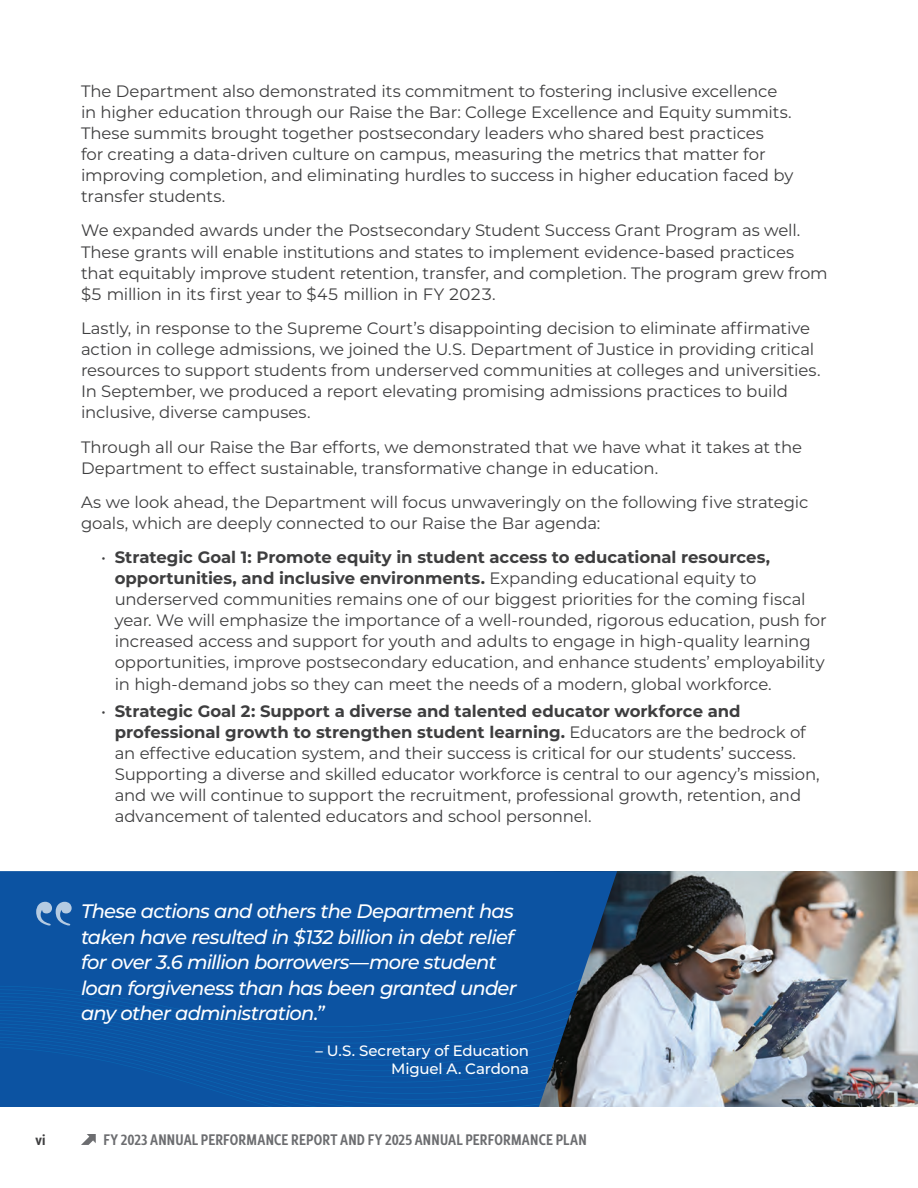
<style>
.page{position:relative;width:918px;height:1188px;background:#fff}
.page>*{position:absolute;margin:0;border:0;box-sizing:border-box;transform-origin:0 0}
.t1{font:italic 500 19.5px/25.5px "Montserrat";letter-spacing:-.04em;color:#fff}
.t2{font:16.5px/21px "Montserrat";letter-spacing:-.01em;color:#3e3e3f}
.t3{font:700 15px "Rival Sans Narrow";letter-spacing:.015em;color:#6c6d70}
.t4{font:500 15px/18px "Montserrat";letter-spacing:-.01em;color:#fff;text-align:right}
.t5{font:700 15px "Rival Sans Narrow";color:#3e3e3f}
.s1{font-weight:700}
</style>
<div class="page">
<svg style="left:81px;top:1134px;width:15px;height:11px"></svg>
<img style="left:617px;top:871px;width:301px;height:236px">
<div style="left:0;top:871px;width:617px;height:33px;background:#0c53a2"></div>
<svg style="left:0;top:904px;width:617px;height:203px;background:#12569f"></svg>
<svg style="left:36px;top:902px;width:36px;height:24px"></svg>
<p class="t2" style="left:81px;top:80px;width:714px">The Department also demonstrated its commitment to fostering inclusive excellence in higher education through our Raise the Bar: College Excellence and Equity summits.<br>These summits brought together postsecondary leaders who shared best practices<br>for creating a data-driven culture on campus, measuring the metrics that matter for improving completion, and eliminating hurdles to success in higher education faced by transfer students.</p>
<p class="t2" style="left:81px;top:220px;width:748px">We expanded awards under the Postsecondary Student Success Grant Program as well.<br>These grants will enable institutions and states to implement evidence-based practices that equitably improve student retention, transfer, and completion. The program grew from $5 million in its first year to $45 million in FY 2023.</p>
<p class="t2" style="left:81px;top:317px;width:741px">Lastly, in response to the Supreme Court’s disappointing decision to eliminate affirmative action in college admissions, we joined the U.S. Department of Justice in providing critical resources to support students from underserved communities at colleges and universities.<br>In September, we produced a report elevating promising admissions practices to build inclusive, diverse campuses.</p>
<p class="t2" style="left:81px;top:436px;width:723px">Through all our Raise the Bar efforts, we demonstrated that we have what it takes at the<br>Department to effect sustainable, transformative change in education.</p>
<p class="t2" style="left:81px;top:491px;width:729px">As we look ahead, the Department will focus unwaveringly on the following five strategic goals, which are deeply connected to our Raise the Bar agenda:</p>
<p class="t2" style="left:115px;top:547px;width:714px;text-indent:-13px">• <span class="s1">Strategic Goal 1: Promote equity in student access to educational resources, opportunities, and inclusive environments.</span> Expanding educational equity to underserved communities remains one of our biggest priorities for the coming fiscal year. We will emphasize the importance of a well-rounded, rigorous education, push for increased access and support for youth and adults to engage in high-quality learning opportunities, improve postsecondary education, and enhance students’ employability in high-demand jobs so they can meet the needs of a modern, global workforce.</p>
<p class="t2" style="left:115px;top:700px;width:707px;text-indent:-13px">• <span class="s1">Strategic Goal 2: Support a diverse and talented educator workforce and professional growth to strengthen student learning.</span> Educators are the bedrock of an effective education system, and their success is critical for our students’ success.<br>Supporting a diverse and skilled educator workforce is central to our agency’s mission, and we will continue to support the recruitment, professional growth, retention, and advancement of talented educators and school personnel.</p>
<p class="t1" style="left:81px;top:898px;width:437px">These actions and others the Department has taken have resulted in $132 billion in debt relief for over 3.6 million borrowers—more student loan forgiveness than has been granted under any other administration.”</p>
<p class="t4" style="left:316px;top:1041px;width:215px">– U.S. Secretary of Education<br>Miguel A. Cardona</p>
<p class="t5" style="left:35px;top:1128px;width:12px">vi</p>
<p class="t3" style="left:103px;top:1128px;width:485px">FY 2023 ANNUAL PERFORMANCE REPORT AND FY 2025 ANNUAL PERFORMANCE PLAN</p>
</div>
